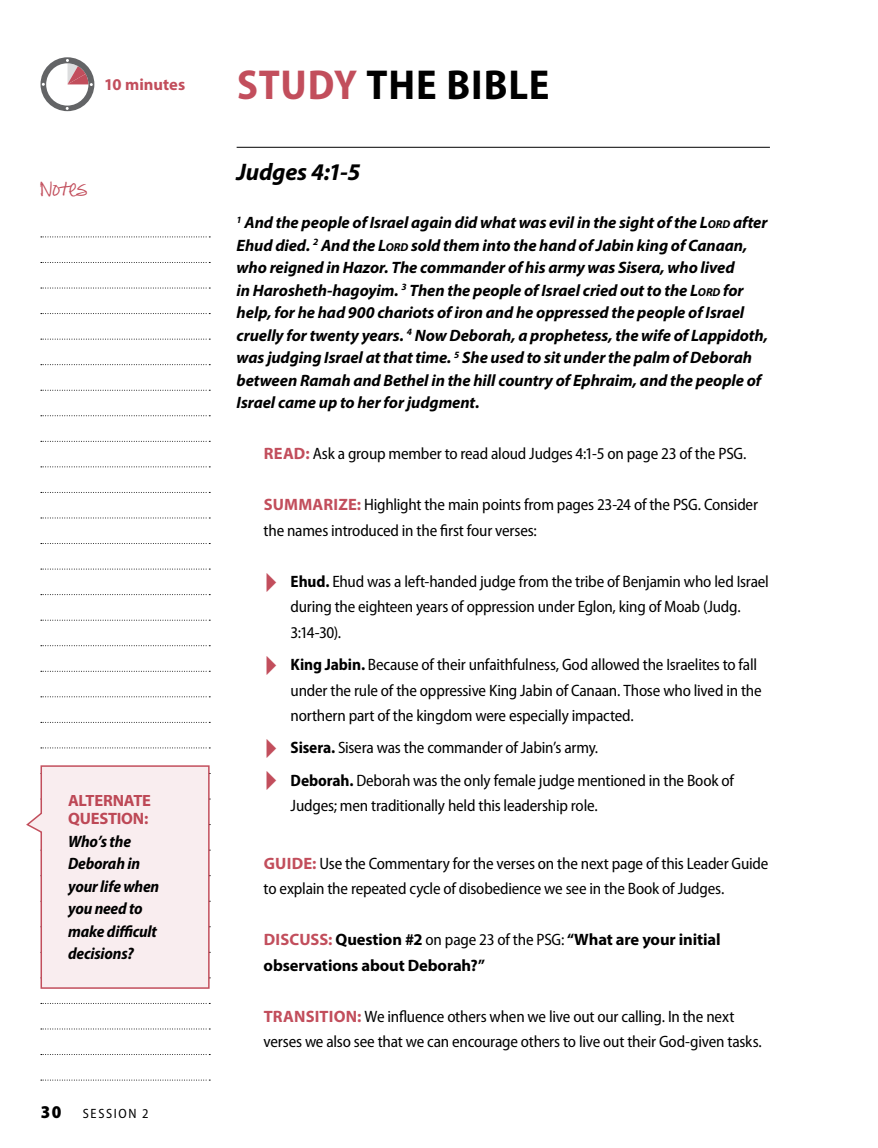
<style>
.page{position:relative;width:878px;height:1148px;background:#fff}
.page>*{position:absolute;margin:0;border:0;box-sizing:border-box;transform-origin:0 0}
.t1{font:700 semi-condensed 42px "Myriad Pro";letter-spacing:.02em;color:#000}
.t2{font:italic 700 24px "Myriad Pro";letter-spacing:-.01em;color:#000}
.t3{font:900 semi-condensed 18px "Myriad Pro";color:#000}
.t4{font:semi-condensed 16.5px/25.5px "Myriad Pro";letter-spacing:-.015em;color:#000}
.t5{font:italic 700 16.5px/22.5px "Myriad Pro";letter-spacing:-.005em;color:#000}
.t6{font:700 16.5px/25.5px "Myriad Pro";letter-spacing:-.01em;color:#000}
.t7{font:italic 700 semi-condensed 16.5px/22.5px "Myriad Pro";letter-spacing:-.01em;color:#000}
.t8{font:700 16.5px/18px "Myriad Pro";letter-spacing:-.01em;color:#c24e5c}
.t9{font:15px "Pea Alesa";letter-spacing:-.03em;color:#c24e5c}
.t10{font:semi-condensed 13.5px "Myriad Pro";letter-spacing:.13em;color:#000}
.s1{color:#c24e5c}
.s2{font-size:11.55px}
.s3{font-weight:700;font-stretch:normal;color:#c24e5c}
.s4{font-weight:700}
.s5{font-weight:400;font-stretch:semi-condensed}
.s6{font-stretch:semi-condensed}
</style>
<div class="page">
<svg style="left:41px;top:236px;width:169px;height:1px"></svg>
<svg style="left:41px;top:262px;width:169px;height:1px"></svg>
<svg style="left:41px;top:288px;width:169px;height:1px"></svg>
<svg style="left:41px;top:313px;width:169px;height:1px"></svg>
<svg style="left:41px;top:339px;width:169px;height:1px"></svg>
<svg style="left:41px;top:364px;width:169px;height:1px"></svg>
<svg style="left:41px;top:390px;width:169px;height:1px"></svg>
<svg style="left:41px;top:415px;width:169px;height:1px"></svg>
<svg style="left:41px;top:441px;width:169px;height:1px"></svg>
<svg style="left:41px;top:466px;width:169px;height:1px"></svg>
<svg style="left:41px;top:492px;width:169px;height:1px"></svg>
<svg style="left:41px;top:517px;width:169px;height:1px"></svg>
<svg style="left:41px;top:543px;width:169px;height:1px"></svg>
<svg style="left:41px;top:568px;width:169px;height:1px"></svg>
<svg style="left:41px;top:594px;width:169px;height:1px"></svg>
<svg style="left:41px;top:620px;width:169px;height:1px"></svg>
<svg style="left:41px;top:645px;width:169px;height:1px"></svg>
<svg style="left:41px;top:671px;width:169px;height:1px"></svg>
<svg style="left:41px;top:696px;width:169px;height:1px"></svg>
<svg style="left:41px;top:722px;width:169px;height:1px"></svg>
<svg style="left:41px;top:747px;width:169px;height:1px"></svg>
<svg style="left:41px;top:1003px;width:169px;height:1px"></svg>
<svg style="left:41px;top:1028px;width:169px;height:1px"></svg>
<svg style="left:41px;top:1054px;width:169px;height:1px"></svg>
<svg style="left:41px;top:1079px;width:169px;height:1px"></svg>
<hr style="left:237px;top:147px;width:532px;height:1px;background:#000">
<svg style="left:26px;top:765px;width:184px;height:224px;background:#f7e9ec"></svg>
<svg style="left:40px;top:57px;width:54px;height:54px"></svg>
<p class="t8" style="left:104px;top:75px;width:83px">10 minutes</p>
<p class="t9" style="left:40px;top:187px;width:48px">Notes</p>
<p class="t8" style="left:68px;top:791px;width:84px">ALTERNATE<br>QUESTION:</p>
<p class="t7" style="left:68px;top:830px;width:93px">Who’s the<br>Deborah in your life when you need to make difficult decisions?</p>
<p class="t3" style="left:40px;top:1102px;width:22px">30</p>
<p class="t10" style="left:83px;top:1106px;width:67px">Sess ion 2</p>
<h1 class="t1" style="left:237px;top:61px;width:314px"><span class="s1">STUDY</span> THE BIBLE</h1>
<h2 class="t2" style="left:237px;top:156px;width:125px">Judges 4:1-5</h2>
<p class="t5" style="left:236px;top:211px;width:533px"><sup>1</sup> And the people of Israel again did what was evil in the sight of the L<span class="s2">ORD</span> after Ehud died. <sup>2</sup> And the L<span class="s2">ORD</span> sold them into the hand of Jabin king of Canaan, who reigned in Hazor. The commander of his army was Sisera, who lived<br>in Harosheth-hagoyim. <sup>3</sup> Then the people of Israel cried out to the L<span class="s2">ORD</span> for help, for he had 900 chariots of iron and he oppressed the people of Israel cruelly for twenty years. <sup>4</sup> Now Deborah, a prophetess, the wife of Lappidoth, was judging Israel at that time. <sup>5</sup> She used to sit under the palm of Deborah between Ramah and Bethel in the hill country of Ephraim, and the people of Israel came up to her for judgment.</p>
<p class="t4" style="left:264px;top:441px;width:484px"><span class="s3">READ:</span> Ask a group member to read aloud Judges 4:1-5 on page 23 of the PSG.</p>
<p class="t4" style="left:263px;top:492px;width:496px"><span class="s3">SUMMARIZE:</span> Highlight the main points from pages 23-24 of the PSG. Consider the names introduced in the first four verses:</p>
<p class="t4" style="left:291px;top:569px;width:480px"><span class="s4">Ehud.</span> Ehud was a left-handed judge from the tribe of Benjamin who led Israel during the eighteen years of oppression under Eglon, king of Moab (Judg.<br>3:14-30).</p>
<p class="t4" style="left:291px;top:652px;width:472px"><span class="s4">King Jabin.</span> Because of their unfaithfulness, God allowed the Israelites to fall under the rule of the oppressive King Jabin of Canaan. Those who lived in the northern part of the kingdom were especially impacted.</p>
<p class="t4" style="left:291px;top:732px;width:445px;line-height:32.2px"><span class="s4">Sisera.</span> Sisera was the commander of Jabin’s army.<br><span class="s4">Deborah.</span> Deborah was the only female judge mentioned in the Book of</p>
<p class="t4" style="left:291px;top:793px;width:308px">Judges; men traditionally held this leadership role.</p>
<p class="t4" style="left:264px;top:851px;width:506px"><span class="s3">GUIDE:</span> Use the Commentary for the verses on the next page of this Leader Guide to explain the repeated cycle of disobedience we see in the Book of Judges.</p>
<p class="t6" style="left:264px;top:926px;width:458px"><span class="s1">DISCUSS:</span> Question #2 <span class="s5">on page 23 of the PSG:</span> <span class="s6">“</span>What are your initial observations about Deborah?<span class="s6">”</span></p>
<p class="t4" style="left:264px;top:1004px;width:499px"><span class="s3">TRANSITION:</span> We influence others when we live out our calling. In the next verses we also see that we can encourage others to live out their God-given tasks.</p>
</div>
